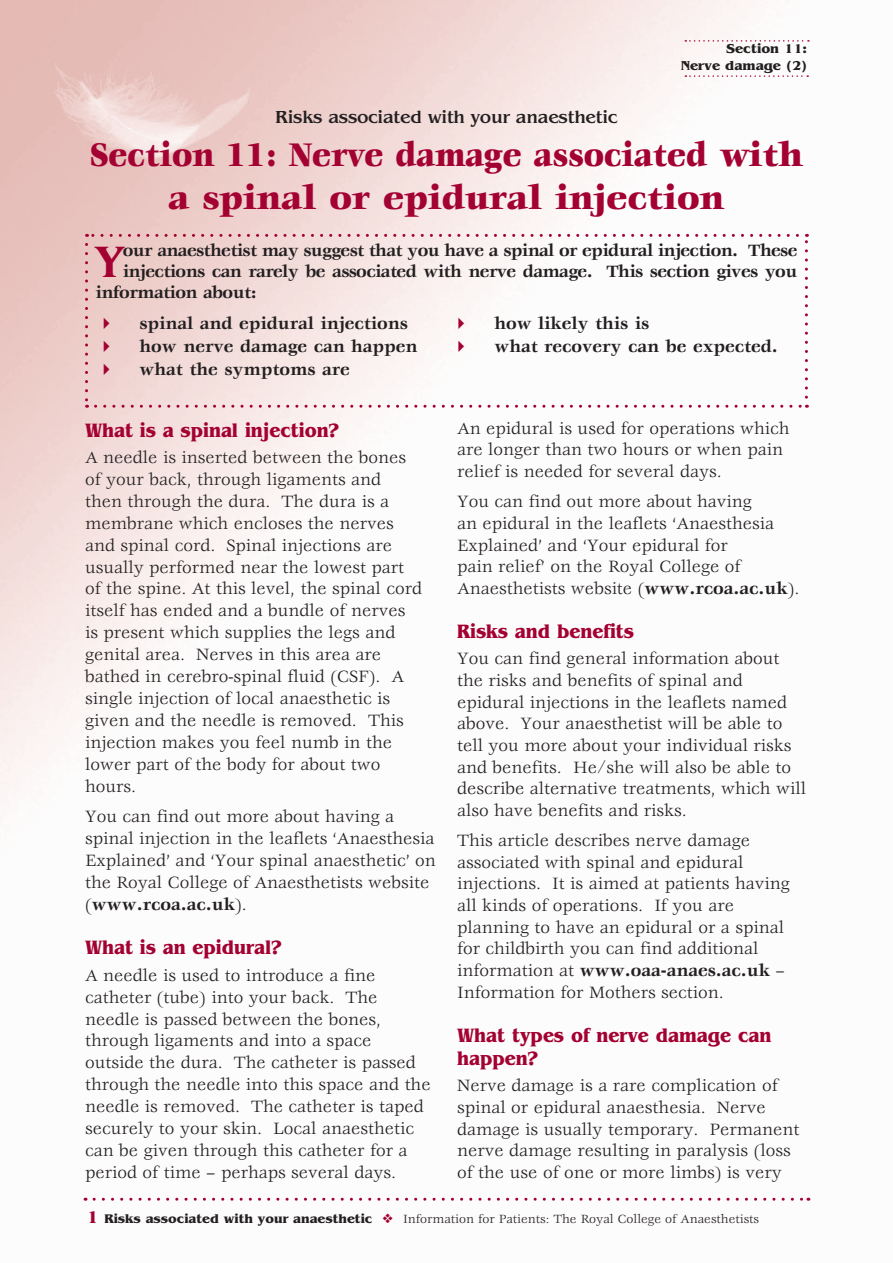
<style>
.page{position:relative;width:893px;height:1263px;background:#fff}
.page>*{position:absolute;margin:0;border:0;box-sizing:border-box;transform-origin:0 0}
.t1{font:500 45.3px "Benguiat";color:#a40133}
.t2{font:900 36px/43.2px "Veljovic";color:#a40133;text-align:center;scale:.9 1}
.t3{font:700 20.25px/23.1px "Benguiat";color:#a40133;scale:.9 1}
.t4{font:18px/21.9px "Veljovic";color:#231f20}
.t5{font:700 18px "Veljovic";letter-spacing:-.03em;color:#231f20}
.t6{font:700 18px "Veljovic";color:#231f20}
.t7{font:500 18px "Benguiat";letter-spacing:-.02em;color:#231f20}
.t8{font:700 13.5px/16.2px "Benguiat";color:#231f20;text-align:right}
.t9{font:13.05px "Veljovic";color:#231f20}
.s1{color:#a40133}
.s2{font-weight:700}
.s3{font-family:"Benguiat";font-weight:700;font-size:18px;color:#a40133}
.s4{font-family:"Benguiat";font-weight:700}
</style>
<div class="page">
<img style="left:0;top:0;width:811px;height:1201px">
<svg style="left:94px;top:1198px;width:715px;height:3px"></svg>
<svg style="left:685px;top:40px;width:124px;height:2px"></svg>
<svg style="left:685px;top:75px;width:123px;height:2px"></svg>
<svg style="left:85px;top:244px;width:3px;height:164px"></svg>
<svg style="left:96px;top:405px;width:711px;height:3px"></svg>
<svg style="left:805px;top:234px;width:3px;height:163px"></svg>
<svg style="left:87px;top:234px;width:710px;height:3px"></svg>
<p class="t8" style="left:681px;top:41px;width:127px">Section 11:<br>Nerve damage (2)</p>
<p class="t7" style="left:275px;top:106px;width:344px">Risks associated with your anaesthetic</p>
<h2 class="t2" style="left:90px;top:134px;width:794px">Section 11: Nerve damage associated with a spinal or epidural injection</h2>
<h1 class="t1" style="left:96px;top:237px;width:30px">Y</h1>
<p class="t5" style="left:123px;top:241px;width:676px">our anaesthetist may suggest that you have a spinal or epidural injection. These</p>
<p class="t5" style="left:123px;top:262px;width:676px">injections can rarely be associated with nerve damage. This section gives you</p>
<p class="t5" style="left:96px;top:283px;width:163px">information about:</p>
<p class="t6" style="left:97px;top:314px;width:312px"><span class="s1">✔</span> spinal and epidural injections</p>
<p class="t6" style="left:97px;top:337px;width:322px"><span class="s1">✔</span> how nerve damage can happen</p>
<p class="t6" style="left:97px;top:360px;width:254px"><span class="s1">✔</span> what the symptoms are</p>
<p class="t6" style="left:452px;top:314px;width:199px"><span class="s1">✔</span> how likely this is</p>
<p class="t6" style="left:452px;top:337px;width:327px"><span class="s1">✔</span> what recovery can be expected.</p>
<p class="t3" style="left:85px;top:418px;width:284px">What is a spinal injection?</p>
<p class="t4" style="left:85px;top:447px;width:339px">A needle is inserted between the bones of your back, through ligaments and then through the dura. The dura is a membrane which encloses the nerves and spinal cord. Spinal injections are usually performed near the lowest part of the spine. At this level, the spinal cord itself has ended and a bundle of nerves is present which supplies the legs and genital area. Nerves in this area are bathed in cerebro-spinal fluid (CSF). A single injection of local anaesthetic is given and the needle is removed. This injection makes you feel numb in the lower part of the body for about two hours.</p>
<p class="t4" style="left:85px;top:806px;width:352px">You can find out more about having a spinal injection in the leaflets ‘Anaesthesia Explained’ and ‘Your spinal anaesthetic’ on the Royal College of Anaesthetists website (<span class="s2">www.rcoa.ac.uk</span>).</p>
<p class="t3" style="left:85px;top:936px;width:220px">What is an epidural?</p>
<p class="t4" style="left:85px;top:965px;width:347px">A needle is used to introduce a fine catheter (tube) into your back. The needle is passed between the bones, through ligaments and into a space outside the dura. The catheter is passed through the needle into this space and the needle is removed. The catheter is taped securely to your skin. Local anaesthetic can be given through this catheter for a period of time – perhaps several days.</p>
<p class="t4" style="left:457px;top:418px;width:334px">An epidural is used for operations which are longer than two hours or when pain relief is needed for several days.</p>
<p class="t4" style="left:457px;top:492px;width:344px">You can find out more about having<br>an epidural in the leaflets ‘Anaesthesia Explained’ and ‘Your epidural for<br>pain relief’ on the Royal College of Anaesthetists website (<span class="s2">www.rcoa.ac.uk</span>).</p>
<p class="t3" style="left:457px;top:620px;width:198px">Risks and benefits</p>
<p class="t4" style="left:457px;top:649px;width:351px">You can find general information about the risks and benefits of spinal and epidural injections in the leaflets named above. Your anaesthetist will be able to tell you more about your individual risks and benefits. He/she will also be able to describe alternative treatments, which will also have benefits and risks.</p>
<p class="t4" style="left:457px;top:830px;width:334px">This article describes nerve damage associated with spinal and epidural injections. It is aimed at patients having all kinds of operations. If you are planning to have an epidural or a spinal for childbirth you can find additional information at <span class="s2">www.oaa-anaes.ac.uk</span> – Information for Mothers section.</p>
<p class="t3" style="left:457px;top:1024px;width:351px">What types of nerve damage can happen?</p>
<p class="t4" style="left:457px;top:1076px;width:344px">Nerve damage is a rare complication of spinal or epidural anaesthesia. Nerve damage is usually temporary. Permanent nerve damage resulting in paralysis (loss of the use of one or more limbs) is very</p>
<p class="t9" style="left:87px;top:1211px;width:674px"><span class="s3">1</span> <span class="s4">Risks associated with your anaesthetic</span> <span class="s1">❖</span> Information for Patients: The Royal College of Anaesthetists</p>
</div>
